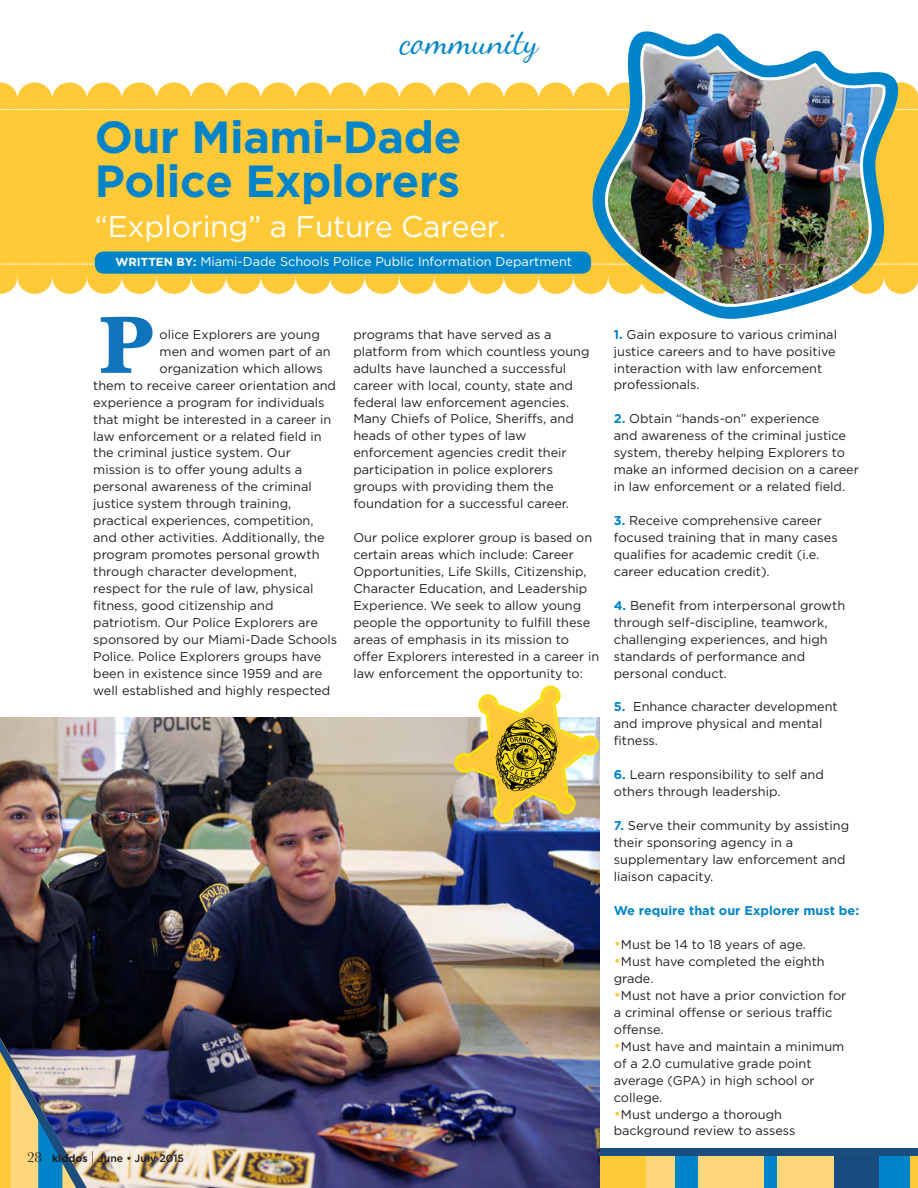
<style>
.page{position:relative;width:918px;height:1188px;background:#fff}
.page>*{position:absolute;margin:0;border:0;box-sizing:border-box;transform-origin:0 0}
.t1{font:700 84px "Baskerville";color:#1074bc}
.t2{font:700 45px "Gotham";letter-spacing:-.01em;color:#0084c9}
.t3{font:36px "Dancing Script OT";color:#0084c9}
.t4{font:30px "Gotham";letter-spacing:-.01em;color:#fff}
.t5{font:12.75px/17px "Gotham";color:#231f20}
.t6{font:12.75px "Gotham";color:#fff}
.t7{font:700 12.75px "Gotham";color:#0084c9}
.t8{font:500 10.5px "Gotham";color:#231f20}
.s1{font-weight:700;font-size:11.7px}
.s2{font-family:"Baskerville";font-weight:400;font-size:15px}
.s3{font-weight:700}
.s4{font-weight:300;font-size:13.5px}
.s5{font-weight:700;color:#0084c9}
.s6{font-size:15px;color:#ffc938}
</style>
<div class="page">
<div style="left:2px;top:1156px;width:916px;height:32px;background:#fed77b"></div>
<div style="left:600px;top:1156px;width:45px;height:32px;background:#ffc938"></div>
<div style="left:675px;top:1156px;width:23px;height:32px;background:#0084c9"></div>
<div style="left:834px;top:1156px;width:45px;height:32px;background:#184c7e"></div>
<div style="left:879px;top:1156px;width:31px;height:32px;background:#0084c9"></div>
<div style="left:910px;top:1156px;width:8px;height:32px;background:#ffc938"></div>
<div style="left:764px;top:1156px;width:13px;height:32px;background:#0084c9"></div>
<div style="left:0;top:96px;width:918px;height:180px;background:#ffc938"></div>
<svg style="left:0;top:262px;width:918px;height:32px"></svg>
<svg style="left:0;top:82px;width:918px;height:29px"></svg>
<div style="left:95px;top:251px;width:496px;height:23px;background:#0084c9;border-radius:9px"></div>
<svg style="left:588px;top:31px;width:315px;height:263px"></svg>
<img style="left:603px;top:41px;width:283px;height:278px">
<div style="left:1px;top:1148px;width:917px;height:8px;background:#1b4d7e"></div>
<img style="left:0;top:717px;width:599px;height:471px">
<img style="left:0;top:1015px;width:94px;height:173px">
<img style="left:453px;top:685px;width:147px;height:143px">
<p class="t3" style="left:401px;top:20px;width:140px">community</p>
<p class="t2" style="left:95px;top:111px;width:368px">Our Miami-Dade</p>
<p class="t2" style="left:95px;top:155px;width:367px">Police Explorers</p>
<p class="t4" style="left:95px;top:210px;width:413px">“Exploring” a Future Career.</p>
<p class="t6" style="left:115px;top:255px;width:458px"><span class="s1">WRITTEN BY:</span> Miami-Dade Schools Police Public Information Department</p>
<p class="t1" style="left:99px;top:287px;width:55px">P</p>
<p class="t5" style="left:160px;top:326px;width:173px">olice Explorers are young men and women part of an</p>
<p class="t5" style="left:93px;top:360px;width:244px;text-indent:66px">organization which allows them to receive career orientation and</p>
<p class="t5" style="left:93px;top:393px;width:240px">experience a program for individuals that might be interested in a career in law enforcement or a related field in the criminal justice system. Our</p>
<p class="t5" style="left:93px;top:461px;width:211px">mission is to offer young adults a</p>
<p class="t5" style="left:93px;top:478px;width:220px">personal awareness of the criminal</p>
<p class="t5" style="left:93px;top:495px;width:200px">justice system through training,</p>
<p class="t5" style="left:93px;top:512px;width:233px">practical experiences, competition, and other activities. Additionally, the program promotes personal growth through character development,</p>
<p class="t5" style="left:93px;top:580px;width:222px">respect for the rule of law, physical</p>
<p class="t5" style="left:93px;top:597px;width:182px">fitness, good citizenship and</p>
<p class="t5" style="left:93px;top:614px;width:245px">patriotism. Our Police Explorers are sponsored by our Miami-Dade Schools</p>
<p class="t5" style="left:93px;top:648px;width:239px">Police. Police Explorers groups have been in existence since 1959 and are well established and highly respected</p>
<p class="t8" style="left:27px;top:1153px;width:159px"><span class="s2">28</span> <span class="s3">kiddos</span> <span class="s4">|</span> June • July 2015</p>
<p class="t5" style="left:353px;top:326px;width:238px">programs that have served as a platform from which countless young adults have launched a successful</p>
<p class="t5" style="left:353px;top:376px;width:222px">career with local, county, state and federal law enforcement agencies.<br>Many Chiefs of Police, Sheriffs, and heads of other types of law</p>
<p class="t5" style="left:353px;top:444px;width:215px">enforcement agencies credit their</p>
<p class="t5" style="left:353px;top:461px;width:202px">participation in police explorers groups with providing them the</p>
<p class="t5" style="left:353px;top:495px;width:217px">foundation for a successful career.</p>
<p class="t5" style="left:353px;top:529px;width:240px">Our police explorer group is based on</p>
<p class="t5" style="left:353px;top:546px;width:222px">certain areas which include: Career</p>
<p class="t5" style="left:353px;top:563px;width:235px">Opportunities, Life Skills, Citizenship,</p>
<p class="t5" style="left:353px;top:580px;width:235px">Character Education, and Leadership</p>
<p class="t5" style="left:353px;top:597px;width:239px">Experience. We seek to allow young people the opportunity to fulfill these areas of emphasis in its mission to</p>
<p class="t5" style="left:353px;top:647px;width:247px">offer Explorers interested in a career in law enforcement the opportunity to:</p>
<p class="t5" style="left:614px;top:325px;width:225px;text-align:justify"><span class="s5">1.</span> Gain exposure to various criminal justice careers and to have positive interaction with law enforcement</p>
<p class="t5" style="left:614px;top:376px;width:87px">professionals.</p>
<p class="t5" style="left:614px;top:410px;width:247px"><span class="s5">2.</span> Obtain “hands-on” experience<br>and awareness of the criminal justice system, thereby helping Explorers to make an informed decision on a career in law enforcement or a related field.</p>
<p class="t5" style="left:614px;top:512px;width:225px"><span class="s5">3.</span> Receive comprehensive career focused training that in many cases qualifies for academic credit (i.e.</p>
<p class="t5" style="left:614px;top:563px;width:157px">career education credit).</p>
<p class="t5" style="left:614px;top:597px;width:233px"><span class="s5">4.</span> Benefit from interpersonal growth through self-discipline, teamwork, challenging experiences, and high standards of performance and</p>
<p class="t5" style="left:614px;top:664px;width:115px">personal conduct.</p>
<p class="t5" style="left:614px;top:698px;width:225px"><span class="s5">5.</span> Enhance character development and improve physical and mental</p>
<p class="t5" style="left:614px;top:732px;width:46px">fitness.</p>
<p class="t5" style="left:614px;top:766px;width:212px"><span class="s5">6.</span> Learn responsibility to self and</p>
<p class="t5" style="left:614px;top:783px;width:168px">others through leadership.</p>
<p class="t5" style="left:614px;top:817px;width:237px"><span class="s5">7.</span> Serve their community by assisting their sponsoring agency in a</p>
<p class="t5" style="left:614px;top:851px;width:233px">supplementary law enforcement and liaison capacity.</p>
<p class="t7" style="left:614px;top:903px;width:247px">We require that our Explorer must be:</p>
<p class="t5" style="left:614px;top:936px;width:194px"><span class="s6">•</span>Must be 14 to 18 years of age.</p>
<p class="t5" style="left:614px;top:953px;width:212px"><span class="s6">•</span>Must have completed the eighth grade.</p>
<p class="t5" style="left:614px;top:987px;width:234px"><span class="s6">•</span>Must not have a prior conviction for a criminal offense or serious traffic offense.</p>
<p class="t5" style="left:614px;top:1038px;width:232px"><span class="s6">•</span>Must have and maintain a minimum of a 2.0 cumulative grade point</p>
<p class="t5" style="left:614px;top:1071px;width:202px">average (GPA) in high school or</p>
<p class="t5" style="left:614px;top:1088px;width:50px">college.</p>
<p class="t5" style="left:614px;top:1105px;width:170px"><span class="s6">•</span>Must undergo a thorough</p>
<p class="t5" style="left:614px;top:1122px;width:183px">background review to assess</p>
</div>
